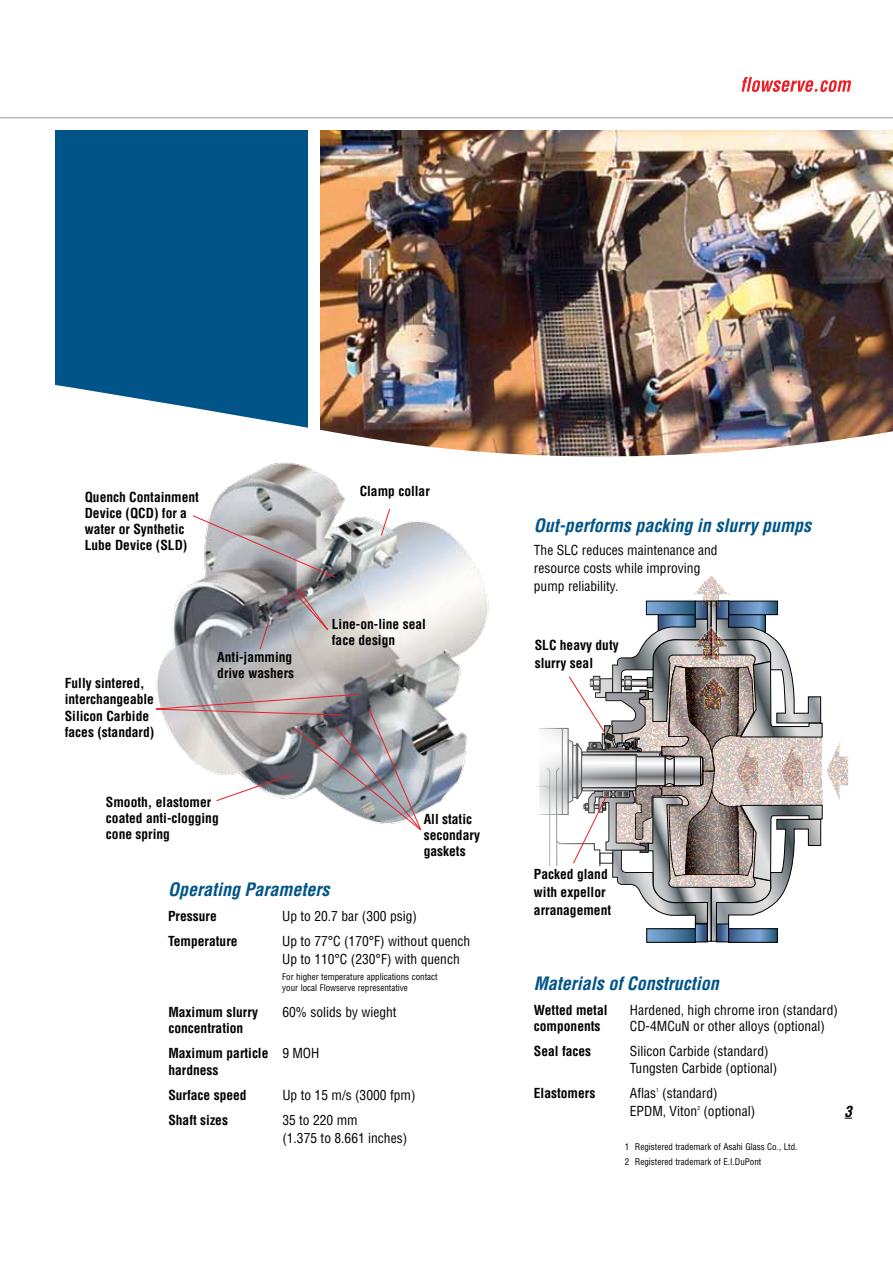
<style>
.page{position:relative;width:893px;height:1263px;background:#fff}
.page>*{position:absolute;margin:0;border:0;box-sizing:border-box;transform-origin:0 0}
.t1{font:italic 700 condensed 18px "Helvetica LT Std";color:#005487}
.t2{font:italic 700 condensed 15px "Helvetica LT Std";color:#000}
.t3{font:700 condensed 13.5px/16.2px "Helvetica LT Std";color:#000}
.t4{font:condensed 13.5px/18px "Helvetica LT Std";color:#000}
.t5{font:condensed 9px/15px "Helvetica LT Std";color:#000}
.t6{font:condensed 5.4px "Helvetica LT Std";color:#000}
.s1{font-weight:400}
</style>
<div class="page">
<div style="left:55px;top:131px;width:253px;height:345px;background:#005487"></div>
<img style="left:320px;top:131px;width:573px;height:195px">
<hr style="left:1px;top:117px;width:892px;height:1px;background:#a1958b">
<svg style="left:741px;top:77px;width:110px;height:15px"></svg>
<img style="left:55px;top:326px;width:838px;height:150px">
<img style="left:117px;top:458px;width:382px;height:353px">
<svg style="left:541px;top:730px;width:15px;height:83px"></svg>
<div style="left:716px;top:924px;width:13px;height:18px;border:1px solid #000"></div>
<div style="left:695px;top:924px;width:12px;height:18px;border:1px solid #000"></div>
<svg style="left:536px;top:767px;width:14px;height:99px"></svg>
<img style="left:828px;top:740px;width:21px;height:60px">
<img style="left:668px;top:576px;width:87px;height:25px">
<img style="left:822px;top:722px;width:6px;height:98px">
<img style="left:556px;top:601px;width:266px;height:340px">
<svg style="left:192px;top:515px;width:143px;height:63px;background:#b2aeb0"></svg>
<svg style="left:380px;top:508px;width:11px;height:28px"></svg>
<svg style="left:278px;top:585px;width:60px;height:57px;background:#a9a4a8"></svg>
<svg style="left:142px;top:693px;width:281px;height:138px"></svg>
<svg style="left:259px;top:622px;width:10px;height:28px"></svg>
<p class="t3" style="left:85px;top:488px;width:116px">Quench Containment<br>Device (QCD) for a water or Synthetic<br>Lube Device (SLD)</p>
<p class="t3" style="left:360px;top:483px;width:72px">Clamp collar</p>
<p class="t3" style="left:65px;top:675px;width:91px">Fully sintered, interchangeable<br>Silicon Carbide faces (standard)</p>
<p class="t3" style="left:217px;top:649px;width:78px">Anti-jamming drive washers</p>
<p class="t3" style="left:106px;top:793px;width:114px">Smooth, elastomer coated anti-clogging cone spring</p>
<p class="t3" style="left:332px;top:616px;width:96px">Line-on-line seal face design</p>
<p class="t3" style="left:424px;top:811px;width:58px">All static secondary gaskets</p>
<h1 class="t1" style="left:168px;top:878px;width:163px">Operating Parameters</h1>
<p class="t3" style="left:168px;top:907px;width:50px">Pressure</p>
<p class="t4" style="left:282px;top:907px;width:136px">Up to 20.7 bar (300 psig)</p>
<p class="t3" style="left:168px;top:932px;width:71px">Temperature</p>
<p class="t4" style="left:282px;top:932px;width:190px">Up to 77°C (170°F) without quench<br>Up to 110°C (230°F) with quench</p>
<p class="t5" style="left:282px;top:971px;width:157px;line-height:10.8px">For higher temperature applications contact your local Flowserve representative</p>
<p class="t3" style="left:168px;top:1004px;width:91px">Maximum slurry</p>
<p class="t4" style="left:282px;top:1003px;width:116px">60% solids by wieght</p>
<p class="t3" style="left:168px;top:1016px;width:153px;line-height:25px">concentration<br>Maximum particle <span class="s1">9 MOH</span></p>
<p class="t3" style="left:168px;top:1057px;width:80px;line-height:25px">hardness<br>Surface speed</p>
<p class="t4" style="left:282px;top:1086px;width:135px">Up to 15 m/s (3000 fpm)</p>
<p class="t3" style="left:168px;top:1112px;width:61px">Shaft sizes</p>
<p class="t4" style="left:282px;top:1111px;width:126px">35 to 220 mm<br>(1.375 to 8.661 inches)</p>
<h1 class="t1" style="left:534px;top:514px;width:279px">Out-performs packing in slurry pumps</h1>
<p class="t4" style="left:534px;top:541px;width:185px">The SLC reduces maintenance and resource costs while improving pump reliability.</p>
<p class="t3" style="left:535px;top:636px;width:85px;line-height:18px">SLC heavy duty slurry seal</p>
<p class="t3" style="left:534px;top:865px;width:79px;line-height:18px">Packed gland with expellor arranagement</p>
<h1 class="t1" style="left:534px;top:972px;width:187px">Materials of Construction</h1>
<p class="t3" style="left:534px;top:1002px;width:75px">Wetted metal</p>
<p class="t4" style="left:630px;top:1001px;width:210px">Hardened, high chrome iron (standard)</p>
<p class="t3" style="left:534px;top:1018px;width:68px">components</p>
<p class="t4" style="left:630px;top:1017px;width:196px">CD-4MCuN or other alloys (optional)</p>
<p class="t3" style="left:534px;top:1043px;width:59px">Seal faces</p>
<p class="t4" style="left:630px;top:1043px;width:149px;line-height:16.5px">Silicon Carbide (standard)<br>Tungsten Carbide (optional)</p>
<p class="t3" style="left:534px;top:1085px;width:63px">Elastomers</p>
<p class="t4" style="left:630px;top:1084px;width:28px">Aflas</p>
<p class="t6" style="left:656px;top:1086px;width:4px">1</p>
<p class="t4" style="left:630px;top:1084px;width:89px;text-indent:32px">(standard)<br>EPDM, Viton</p>
<p class="t6" style="left:697px;top:1104px;width:4px">2</p>
<p class="t4" style="left:703px;top:1102px;width:53px">(optional)</p>
<p class="t2" style="left:845px;top:1102px;width:9px">3</p>
<p class="t5" style="left:625px;top:1139px;width:174px">1 Registered trademark of Asahi Glass Co., Ltd.<br>2 Registered trademark of E.I.DuPont</p>
</div>
